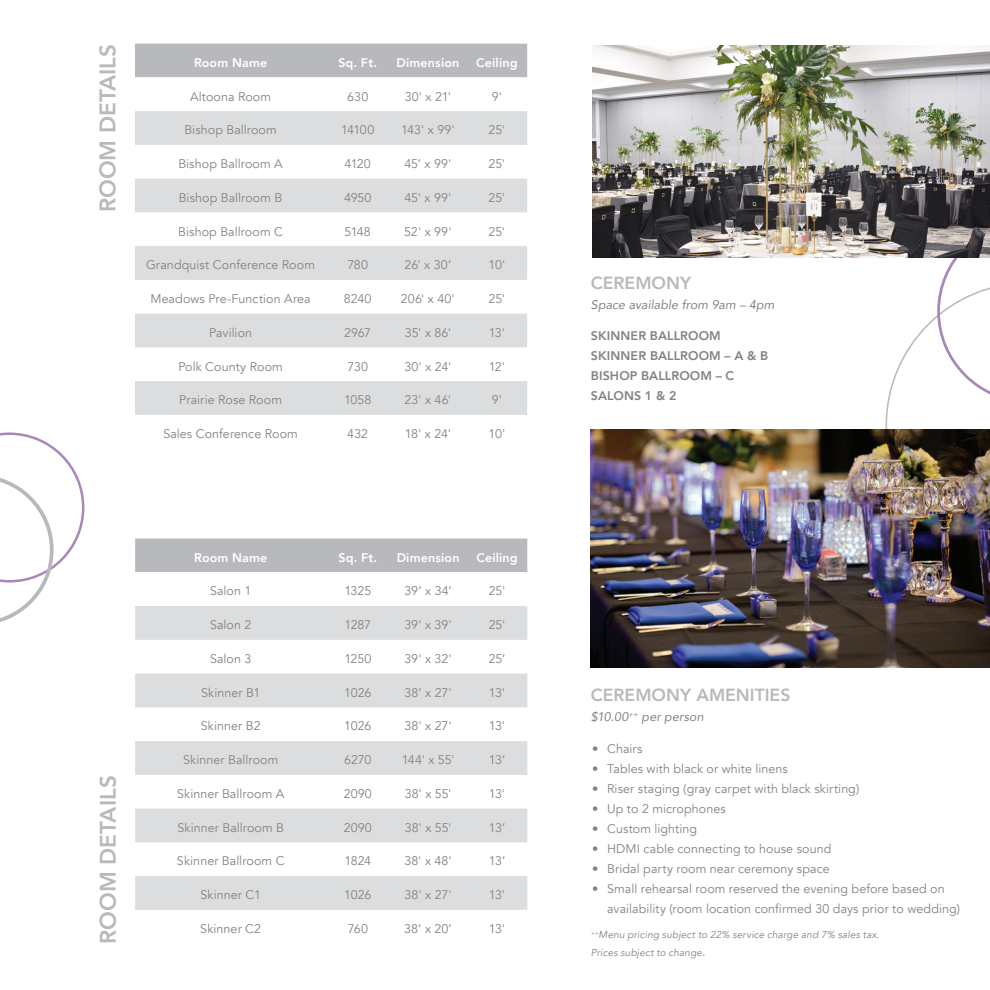
<style>
.page{position:relative;width:990px;height:990px;background:#fff}
.page>*{position:absolute;margin:0;border:0;box-sizing:border-box;transform-origin:0 0}
.Headline_Large{font:800 22.5px "Avenir";color:#b8b9bc}
.Headline_Small{font:800 17.5px "Avenir";color:#b8b9bc}
.Rooms_Table_Copy{font:12.5px "Avenir";letter-spacing:.005em;color:#828281}
.Bullets_FAQ{font:12.5px/20px "Avenir";letter-spacing:.005em;color:#828281}
.t1{font:800 12.5px "Avenir";letter-spacing:.01em;color:#fff}
.Body_Copy{font:800 12.5px "Avenir";letter-spacing:.01em;color:#828281}
.Body_Copy-2{font:italic 12.5px "Avenir";letter-spacing:.01em;color:#828281}
.Body_Copy-3{font:italic 10px/17.5px "Avenir";letter-spacing:.015em;color:#828281}
.s1{font-style:normal;font-size:12.5px}
</style>
<div class="page">
<svg style="left:885px;top:257px;width:105px;height:173px"></svg>
<img style="left:591px;top:430px;width:399px;height:237px">
<div style="left:135px;top:44px;width:392px;height:33px;background:#b8b9bc"></div>
<svg style="left:135px;top:111px;width:392px;height:304px;fill:#dcdddf"></svg>
<svg style="left:0;top:432px;width:84px;height:190px"></svg>
<div style="left:135px;top:539px;width:392px;height:33px;background:#b8b9bc"></div>
<svg style="left:135px;top:606px;width:392px;height:304px;fill:#dcdddf"></svg>
<img style="left:592px;top:45px;width:398px;height:212px">
<p class="Headline_Large" style="left:90px;top:212px;width:170px;rotate:-90deg">ROOM DETAILS</p>
<p class="t1" style="left:194px;top:53px;width:75px">Room Name</p>
<p class="t1" style="left:338px;top:53px;width:40px">Sq. Ft.</p>
<p class="t1" style="left:397px;top:53px;width:64px">Dimension</p>
<p class="t1" style="left:476px;top:53px;width:43px">Ceiling</p>
<p class="Rooms_Table_Copy" style="left:190px;top:89px;width:83px">Altoona Room</p>
<p class="Rooms_Table_Copy" style="left:347px;top:89px;width:23px">630</p>
<p class="Rooms_Table_Copy" style="left:405px;top:89px;width:48px">30' x 21'</p>
<p class="Rooms_Table_Copy" style="left:492px;top:89px;width:12px">9'</p>
<p class="Rooms_Table_Copy" style="left:184px;top:123px;width:94px">Bishop Ballroom</p>
<p class="Rooms_Table_Copy" style="left:341px;top:123px;width:35px">14100</p>
<p class="Rooms_Table_Copy" style="left:401px;top:123px;width:55px">143' x 99'</p>
<p class="Rooms_Table_Copy" style="left:489px;top:123px;width:18px">25'</p>
<p class="Rooms_Table_Copy" style="left:178px;top:156px;width:106px">Bishop Ballroom A</p>
<p class="Rooms_Table_Copy" style="left:345px;top:156px;width:28px">4120</p>
<p class="Rooms_Table_Copy" style="left:404px;top:156px;width:49px">45’ x 99'</p>
<p class="Rooms_Table_Copy" style="left:489px;top:156px;width:18px">25'</p>
<p class="Rooms_Table_Copy" style="left:179px;top:190px;width:105px">Bishop Ballroom B</p>
<p class="Rooms_Table_Copy" style="left:344px;top:190px;width:29px">4950</p>
<p class="Rooms_Table_Copy" style="left:404px;top:190px;width:49px">45' x 99'</p>
<p class="Rooms_Table_Copy" style="left:489px;top:190px;width:18px">25'</p>
<p class="Rooms_Table_Copy" style="left:178px;top:224px;width:106px">Bishop Ballroom C</p>
<p class="Rooms_Table_Copy" style="left:345px;top:224px;width:28px">5148</p>
<p class="Rooms_Table_Copy" style="left:404px;top:224px;width:49px">52' x 99'</p>
<p class="Rooms_Table_Copy" style="left:489px;top:224px;width:18px">25'</p>
<p class="Rooms_Table_Copy" style="left:146px;top:258px;width:170px">Grandquist Conference Room</p>
<p class="Rooms_Table_Copy" style="left:347px;top:258px;width:22px">780</p>
<p class="Rooms_Table_Copy" style="left:405px;top:258px;width:48px">26' x 30’</p>
<p class="Rooms_Table_Copy" style="left:489px;top:258px;width:18px">10'</p>
<p class="Rooms_Table_Copy" style="left:151px;top:291px;width:162px">Meadows Pre-Function Area</p>
<p class="Rooms_Table_Copy" style="left:344px;top:291px;width:29px">8240</p>
<p class="Rooms_Table_Copy" style="left:401px;top:291px;width:55px">206' x 40'</p>
<p class="Rooms_Table_Copy" style="left:489px;top:291px;width:18px">25'</p>
<p class="Rooms_Table_Copy" style="left:209px;top:325px;width:45px">Pavilion</p>
<p class="Rooms_Table_Copy" style="left:344px;top:325px;width:28px">2967</p>
<p class="Rooms_Table_Copy" style="left:405px;top:325px;width:48px">35' x 86'</p>
<p class="Rooms_Table_Copy" style="left:489px;top:325px;width:18px">13'</p>
<p class="Rooms_Table_Copy" style="left:178px;top:359px;width:106px">Polk County Room</p>
<p class="Rooms_Table_Copy" style="left:347px;top:359px;width:22px">730</p>
<p class="Rooms_Table_Copy" style="left:405px;top:359px;width:48px">30' x 24'</p>
<p class="Rooms_Table_Copy" style="left:489px;top:359px;width:18px">12'</p>
<p class="Rooms_Table_Copy" style="left:179px;top:393px;width:104px">Prairie Rose Room</p>
<p class="Rooms_Table_Copy" style="left:344px;top:393px;width:29px">1058</p>
<p class="Rooms_Table_Copy" style="left:405px;top:393px;width:48px">23' x 46'</p>
<p class="Rooms_Table_Copy" style="left:492px;top:393px;width:12px">9'</p>
<p class="Rooms_Table_Copy" style="left:163px;top:426px;width:136px">Sales Conference Room</p>
<p class="Rooms_Table_Copy" style="left:347px;top:426px;width:22px">432</p>
<p class="Rooms_Table_Copy" style="left:405px;top:426px;width:48px">18' x 24'</p>
<p class="Rooms_Table_Copy" style="left:489px;top:426px;width:18px">10'</p>
<p class="Headline_Large" style="left:91px;top:944px;width:170px;rotate:-90deg">ROOM DETAILS</p>
<p class="t1" style="left:194px;top:548px;width:75px">Room Name</p>
<p class="t1" style="left:338px;top:548px;width:40px">Sq. Ft.</p>
<p class="t1" style="left:397px;top:548px;width:64px">Dimension</p>
<p class="t1" style="left:476px;top:548px;width:43px">Ceiling</p>
<p class="Rooms_Table_Copy" style="left:210px;top:584px;width:43px">Salon 1</p>
<p class="Rooms_Table_Copy" style="left:344px;top:584px;width:28px">1325</p>
<p class="Rooms_Table_Copy" style="left:404px;top:584px;width:49px">39’ x 34’</p>
<p class="Rooms_Table_Copy" style="left:489px;top:584px;width:18px">25'</p>
<p class="Rooms_Table_Copy" style="left:210px;top:617px;width:43px">Salon 2</p>
<p class="Rooms_Table_Copy" style="left:345px;top:617px;width:28px">1287</p>
<p class="Rooms_Table_Copy" style="left:404px;top:617px;width:49px">39' x 39'</p>
<p class="Rooms_Table_Copy" style="left:489px;top:617px;width:18px">25'</p>
<p class="Rooms_Table_Copy" style="left:210px;top:651px;width:43px">Salon 3</p>
<p class="Rooms_Table_Copy" style="left:344px;top:651px;width:29px">1250</p>
<p class="Rooms_Table_Copy" style="left:404px;top:651px;width:49px">39' x 32'</p>
<p class="Rooms_Table_Copy" style="left:489px;top:651px;width:18px">25’</p>
<p class="Rooms_Table_Copy" style="left:201px;top:685px;width:61px">Skinner B1</p>
<p class="Rooms_Table_Copy" style="left:344px;top:685px;width:29px">1026</p>
<p class="Rooms_Table_Copy" style="left:405px;top:685px;width:49px">38’ x 27'</p>
<p class="Rooms_Table_Copy" style="left:489px;top:685px;width:18px">13'</p>
<p class="Rooms_Table_Copy" style="left:201px;top:719px;width:61px">Skinner B2</p>
<p class="Rooms_Table_Copy" style="left:344px;top:719px;width:29px">1026</p>
<p class="Rooms_Table_Copy" style="left:405px;top:719px;width:49px">38' x 27'</p>
<p class="Rooms_Table_Copy" style="left:489px;top:719px;width:18px">13'</p>
<p class="Rooms_Table_Copy" style="left:183px;top:752px;width:97px">Skinner Ballroom</p>
<p class="Rooms_Table_Copy" style="left:344px;top:752px;width:29px">6270</p>
<p class="Rooms_Table_Copy" style="left:402px;top:752px;width:54px">144' x 55'</p>
<p class="Rooms_Table_Copy" style="left:489px;top:752px;width:18px">13’</p>
<p class="Rooms_Table_Copy" style="left:177px;top:786px;width:109px">Skinner Ballroom A</p>
<p class="Rooms_Table_Copy" style="left:344px;top:786px;width:30px">2090</p>
<p class="Rooms_Table_Copy" style="left:405px;top:786px;width:48px">38' x 55'</p>
<p class="Rooms_Table_Copy" style="left:489px;top:786px;width:18px">13'</p>
<p class="Rooms_Table_Copy" style="left:177px;top:820px;width:108px">Skinner Ballroom B</p>
<p class="Rooms_Table_Copy" style="left:344px;top:820px;width:30px">2090</p>
<p class="Rooms_Table_Copy" style="left:405px;top:820px;width:48px">38' x 55'</p>
<p class="Rooms_Table_Copy" style="left:489px;top:820px;width:18px">13’</p>
<p class="Rooms_Table_Copy" style="left:177px;top:854px;width:109px">Skinner Ballroom C</p>
<p class="Rooms_Table_Copy" style="left:345px;top:854px;width:28px">1824</p>
<p class="Rooms_Table_Copy" style="left:404px;top:854px;width:49px">38' x 48'</p>
<p class="Rooms_Table_Copy" style="left:489px;top:854px;width:18px">13’</p>
<p class="Rooms_Table_Copy" style="left:201px;top:887px;width:62px">Skinner C1</p>
<p class="Rooms_Table_Copy" style="left:344px;top:887px;width:29px">1026</p>
<p class="Rooms_Table_Copy" style="left:405px;top:887px;width:49px">38' x 27'</p>
<p class="Rooms_Table_Copy" style="left:489px;top:887px;width:18px">13'</p>
<p class="Rooms_Table_Copy" style="left:200px;top:921px;width:62px">Skinner C2</p>
<p class="Rooms_Table_Copy" style="left:348px;top:921px;width:22px">760</p>
<p class="Rooms_Table_Copy" style="left:404px;top:921px;width:49px">38’ x 20’</p>
<p class="Rooms_Table_Copy" style="left:489px;top:921px;width:18px">13'</p>
<p class="Headline_Small" style="left:591px;top:269px;width:102px">CEREMONY</p>
<p class="Body_Copy-2" style="left:591px;top:297px;width:185px">Space available from 9am – 4pm</p>
<p class="Body_Copy" style="left:591px;top:326px;width:131px">SKINNER BALLROOM</p>
<p class="Body_Copy" style="left:591px;top:346px;width:179px">SKINNER BALLROOM – A &amp; B</p>
<p class="Body_Copy" style="left:591px;top:366px;width:145px">BISHOP BALLROOM – C</p>
<p class="Body_Copy" style="left:591px;top:386px;width:87px">SALONS 1 &amp; 2</p>
<p class="Headline_Small" style="left:591px;top:682px;width:201px">CEREMONY AMENITIES</p>
<p class="Body_Copy-2" style="left:591px;top:709px;width:114px">$10.00<sup>++</sup> per person</p>
<p class="Bullets_FAQ" style="left:592px;top:739px;width:52px">• Chairs</p>
<p class="Bullets_FAQ" style="left:592px;top:759px;width:197px">• Tables with black or white linens</p>
<p class="Bullets_FAQ" style="left:592px;top:779px;width:269px">• Riser staging (gray carpet with black skirting)</p>
<p class="Bullets_FAQ" style="left:592px;top:799px;width:135px">• Up to 2 microphones</p>
<p class="Bullets_FAQ" style="left:592px;top:819px;width:107px">• Custom lighting</p>
<p class="Bullets_FAQ" style="left:592px;top:839px;width:241px">• HDMI cable connecting to house sound</p>
<p class="Bullets_FAQ" style="left:592px;top:859px;width:239px">• Bridal party room near ceremony space</p>
<p class="Bullets_FAQ" style="left:607px;top:879px;width:354px;text-indent:-15px">• Small rehearsal room reserved the evening before based on availability (room location confirmed 30 days prior to wedding)</p>
<p class="Body_Copy-3" style="left:591px;top:926px;width:290px"><sup>++</sup>Menu pricing subject to 22% service charge and 7% sales tax.<br>Prices subject to change<span class="s1">.</span></p>
</div>
